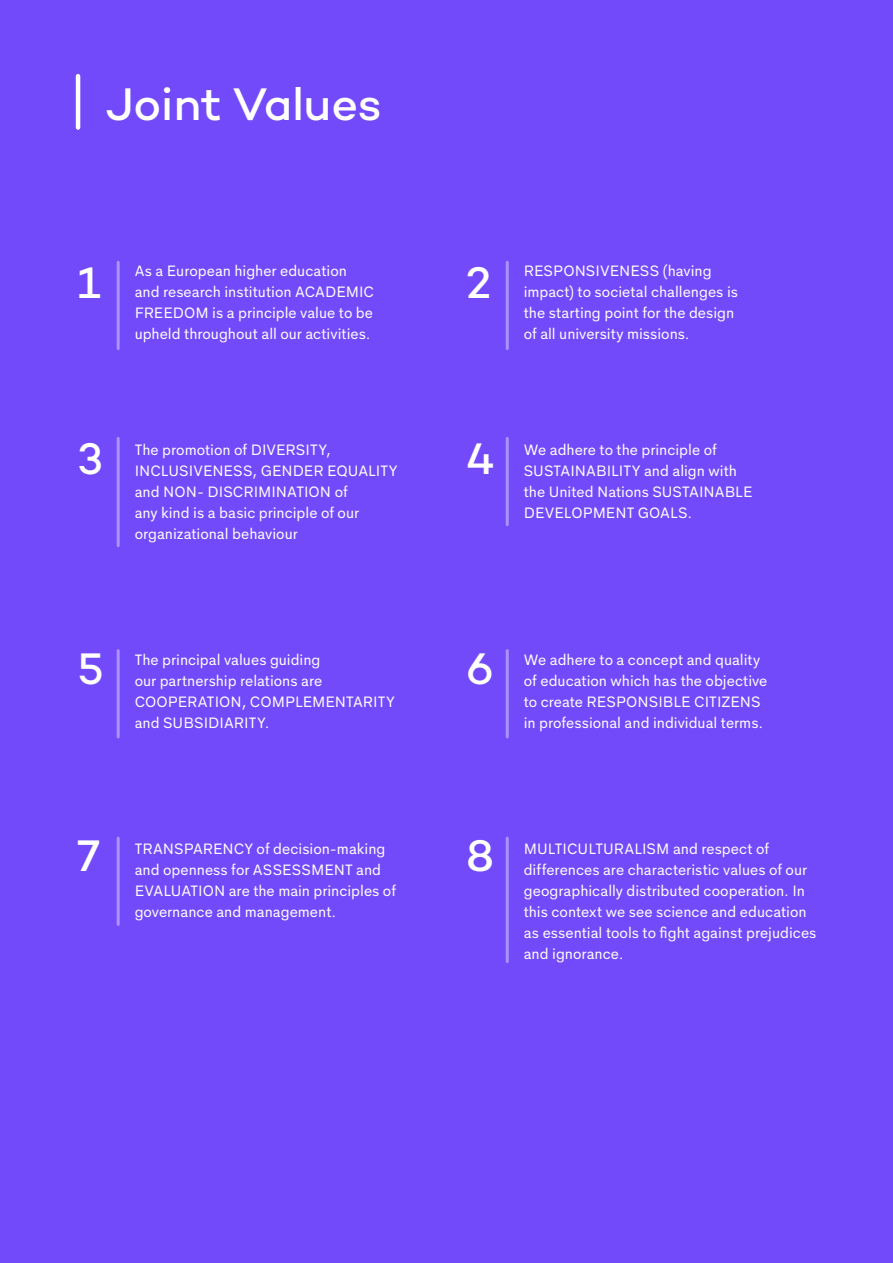
<style>
.page{position:relative;width:893px;height:1263px;background:#734afa}
.page>*{position:absolute;margin:0;border:0;box-sizing:border-box;transform-origin:0 0}
.t1{font:500 46.5px "Campton";letter-spacing:-.005em;color:#fff}
.t2{font:500 45px "Campton";color:#fff}
.t3{font:15px/21px "Grantipo";color:#fff}
</style>
<div class="page">
<hr style="left:117px;top:262px;width:3px;height:87px;background:#ab92fc">
<hr style="left:117px;top:438px;width:3px;height:108px;background:#ab92fc">
<hr style="left:117px;top:650px;width:3px;height:87px;background:#ab92fc">
<hr style="left:117px;top:838px;width:3px;height:86px;background:#ab92fc">
<hr style="left:506px;top:438px;width:3px;height:87px;background:#ab92fc">
<hr style="left:506px;top:650px;width:3px;height:87px;background:#ab92fc">
<hr style="left:506px;top:838px;width:3px;height:124px;background:#ab92fc">
<hr style="left:506px;top:262px;width:3px;height:87px;background:#ab92fc">
<hr style="left:76px;top:76px;width:4px;height:52px;background:#fff">
<h1 class="t1" style="left:106px;top:75px;width:277px">Joint Values</h1>
<h2 class="t2" style="left:77px;top:254px;width:25px">1</h2>
<p class="t3" style="left:135px;top:259px;width:241px">As a European higher education and research institution ACADEMIC FREEDOM is a principle value to be upheld throughout all our activities.</p>
<p class="t3" style="left:524px;top:259px;width:216px">RESPONSIVENESS (having impact) to societal challenges is the starting point for the design of all university missions.</p>
<h2 class="t2" style="left:466px;top:254px;width:27px">2</h2>
<h2 class="t2" style="left:77px;top:431px;width:27px">3</h2>
<p class="t3" style="left:135px;top:437px;width:264px">The promotion of DIVERSITY,<br>INCLUSIVENESS, GENDER EQUALITY and NON- DISCRIMINATION of<br>any kind is a basic principle of our organizational behaviour</p>
<p class="t3" style="left:524px;top:437px;width:230px">We adhere to the principle of<br>SUSTAINABILITY and align with the United Nations SUSTAINABLE<br>DEVELOPMENT GOALS.</p>
<h2 class="t2" style="left:466px;top:431px;width:30px">4</h2>
<h2 class="t2" style="left:77px;top:640px;width:28px">5</h2>
<h2 class="t2" style="left:466px;top:640px;width:29px">6</h2>
<p class="t3" style="left:135px;top:647px;width:262px">The principal values guiding<br>our partnership relations are<br>COOPERATION, COMPLEMENTARITY and SUBSIDIARITY.</p>
<p class="t3" style="left:524px;top:647px;width:245px">We adhere to a concept and quality of education which has the objective to create RESPONSIBLE CITIZENS in professional and individual terms.</p>
<h2 class="t2" style="left:77px;top:827px;width:24px">7</h2>
<h2 class="t2" style="left:466px;top:827px;width:29px">8</h2>
<p class="t3" style="left:135px;top:836px;width:263px">TRANSPARENCY of decision-making and openness for ASSESSMENT and EVALUATION are the main principles of governance and management.</p>
<p class="t3" style="left:524px;top:836px;width:294px">MULTICULTURALISM and respect of differences are characteristic values of our geographically distributed cooperation. In this context we see science and education as essential tools to fight against prejudices and ignorance.</p>
</div>
